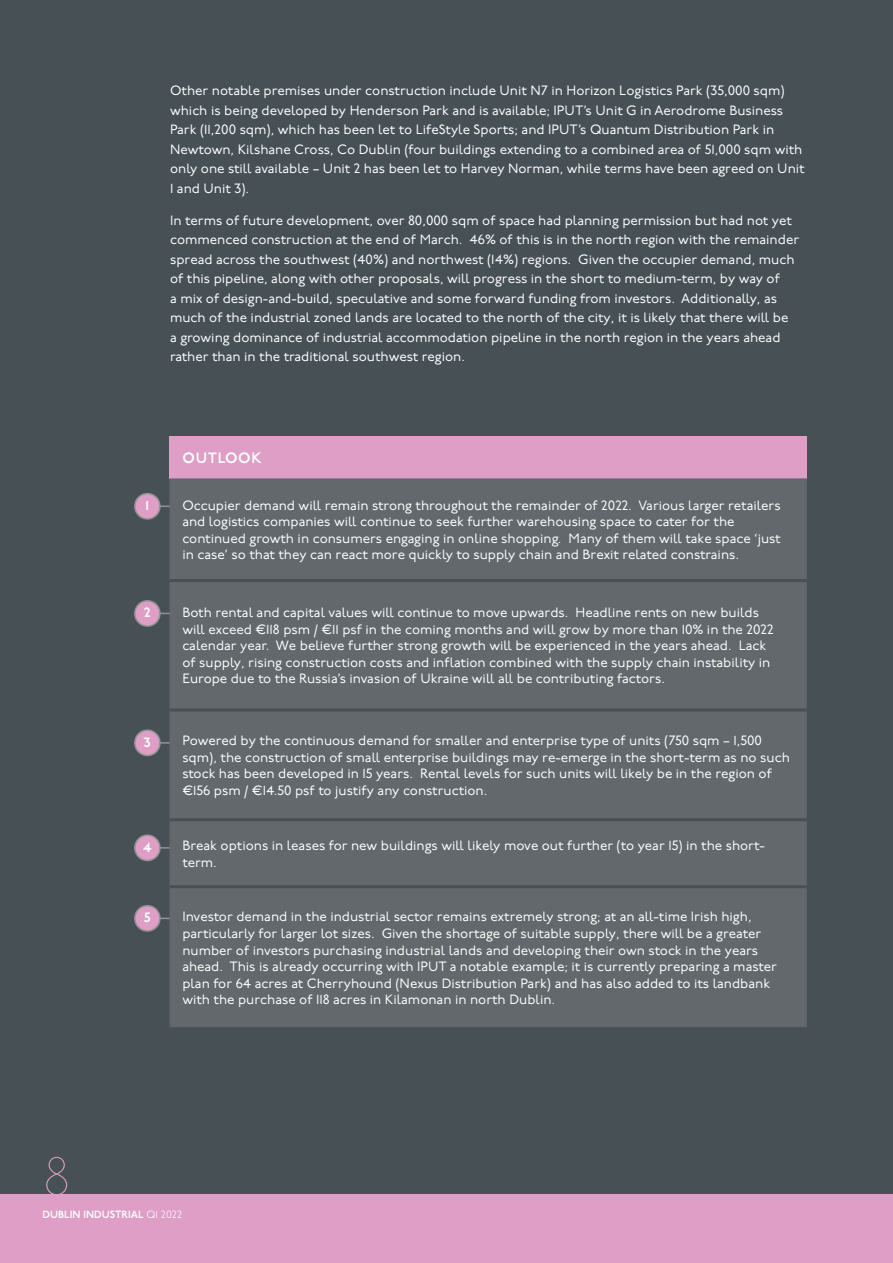
<style>
.page{position:relative;width:893px;height:1263px;background:#fff}
.page>*{position:absolute;margin:0;border:0;box-sizing:border-box;transform-origin:0 0}
.t1{font:100 52.5px "P22 Underground";color:#de9ec6}
.t2{font:600 15px "P22 Underground";letter-spacing:.04em;color:#fff}
.White_Text{font:13.5px/16.5px "P22 Underground";color:#fff}
.Grey_Text{font:13.5px/19.5px "P22 Underground";color:#fff}
.t3{font:600 13.5px "P22 Underground";color:#fff}
.t4{font:600 10.5px "P22 Underground";color:#fff}
.s1{font-weight:300}
</style>
<div class="page">
<div style="left:0;top:0;width:893px;height:1194px;background:#475155"></div>
<div style="left:0;top:1194px;width:893px;height:69px;background:#de9ec6"></div>
<div style="left:135px;top:494px;width:25px;height:25px;background:#de9ec6;border-radius:50%"></div>
<div style="left:134px;top:493px;width:27px;height:27px;border:2px solid #929395;border-radius:50%"></div>
<svg style="left:160px;top:505px;width:10px;height:2px"></svg>
<div style="left:135px;top:601px;width:25px;height:25px;background:#de9ec6;border-radius:50%"></div>
<div style="left:134px;top:600px;width:27px;height:27px;border:2px solid #929395;border-radius:50%"></div>
<div style="left:135px;top:730px;width:25px;height:25px;background:#de9ec6;border-radius:50%"></div>
<div style="left:134px;top:729px;width:27px;height:27px;border:2px solid #929395;border-radius:50%"></div>
<svg style="left:160px;top:742px;width:10px;height:2px"></svg>
<div style="left:135px;top:835px;width:25px;height:25px;background:#de9ec6;border-radius:50%"></div>
<div style="left:134px;top:834px;width:27px;height:27px;border:2px solid #929395;border-radius:50%"></div>
<svg style="left:160px;top:847px;width:10px;height:2px"></svg>
<div style="left:135px;top:906px;width:25px;height:25px;background:#de9ec6;border-radius:50%"></div>
<div style="left:134px;top:905px;width:27px;height:27px;border:2px solid #929395;border-radius:50%"></div>
<div style="left:170px;top:436px;width:637px;height:42px;background:#de9ec6"></div>
<div style="left:170px;top:478px;width:637px;height:549px;background:#62686b"></div>
<hr style="left:170px;top:579px;width:637px;height:3px;background:#475155">
<hr style="left:170px;top:708px;width:637px;height:3px;background:#475155">
<hr style="left:170px;top:818px;width:637px;height:3px;background:#475155">
<hr style="left:170px;top:885px;width:637px;height:3px;background:#475155">
<p class="t1" style="left:43px;top:1147px;width:30px">8</p>
<p class="Grey_Text" style="left:170px;top:81px;width:636px">Other notable premises under construction include Unit N7 in Horizon Logistics Park (35,000 sqm) which is being developed by Henderson Park and is available; IPUT’s Unit G in Aerodrome Business Park (11,200 sqm), which has been let to LifeStyle Sports; and IPUT’s Quantum Distribution Park in Newtown, Kilshane Cross, Co Dublin (four buildings extending to a combined area of 51,000 sqm with only one still available – Unit 2 has been let to Harvey Norman, while terms have been agreed on Unit 1 and Unit 3).</p>
<p class="Grey_Text" style="left:170px;top:211px;width:631px">In terms of future development, over 80,000 sqm of space had planning permission but had not yet commenced construction at the end of March. 46% of this is in the north region with the remainder spread across the southwest (40%) and northwest (14%) regions. Given the occupier demand, much of this pipeline, along with other proposals, will progress in the short to medium-term, by way of<br>a mix of design-and-build, speculative and some forward funding from investors. Additionally, as much of the industrial zoned lands are located to the north of the city, it is likely that there will be<br>a growing dominance of industrial accommodation pipeline in the north region in the years ahead rather than in the traditional southwest region.</p>
<p class="t3" style="left:146px;top:498px;width:5px">1</p>
<p class="t2" style="left:183px;top:449px;width:81px">OUTLOOK</p>
<p class="White_Text" style="left:182px;top:497px;width:600px">Occupier demand will remain strong throughout the remainder of 2022. Various larger retailers and logistics companies will continue to seek further warehousing space to cater for the continued growth in consumers engaging in online shopping. Many of them will take space ‘just in case’ so that they can react more quickly to supply chain and Brexit related constrains.</p>
<p class="t3" style="left:144px;top:605px;width:8px">2</p>
<p class="White_Text" style="left:182px;top:605px;width:593px">Both rental and capital values will continue to move upwards. Headline rents on new builds will exceed €118 psm / €11 psf in the coming months and will grow by more than 10% in the 2022 calendar year. We believe further strong growth will be experienced in the years ahead. Lack of supply, rising construction costs and inflation combined with the supply chain instability in Europe due to the Russia’s invasion of Ukraine will all be contributing factors.</p>
<p class="t3" style="left:144px;top:734px;width:8px">3</p>
<p class="White_Text" style="left:182px;top:733px;width:609px">Powered by the continuous demand for smaller and enterprise type of units (750 sqm – 1,500 sqm), the construction of small enterprise buildings may re-emerge in the short-term as no such stock has been developed in 15 years. Rental levels for such units will likely be in the region of €156 psm / €14.50 psf to justify any construction.</p>
<p class="t3" style="left:143px;top:839px;width:10px">4</p>
<p class="White_Text" style="left:182px;top:838px;width:584px">Break options in leases for new buildings will likely move out further (to year 15) in the short&shy;term.</p>
<p class="t3" style="left:144px;top:910px;width:8px">5</p>
<p class="White_Text" style="left:182px;top:909px;width:596px">Investor demand in the industrial sector remains extremely strong; at an all-time Irish high, particularly for larger lot sizes. Given the shortage of suitable supply, there will be a greater number of investors purchasing industrial lands and developing their own stock in the years ahead. This is already occurring with IPUT a notable example; it is currently preparing a master plan for 64 acres at Cherryhound (Nexus Distribution Park) and has also added to its landbank with the purchase of 118 acres in Kilamonan in north Dublin.</p>
<p class="t4" style="left:43px;top:1209px;width:141px">DUBLIN INDUSTRIAL <span class="s1">Q1 2022</span></p>
</div>
